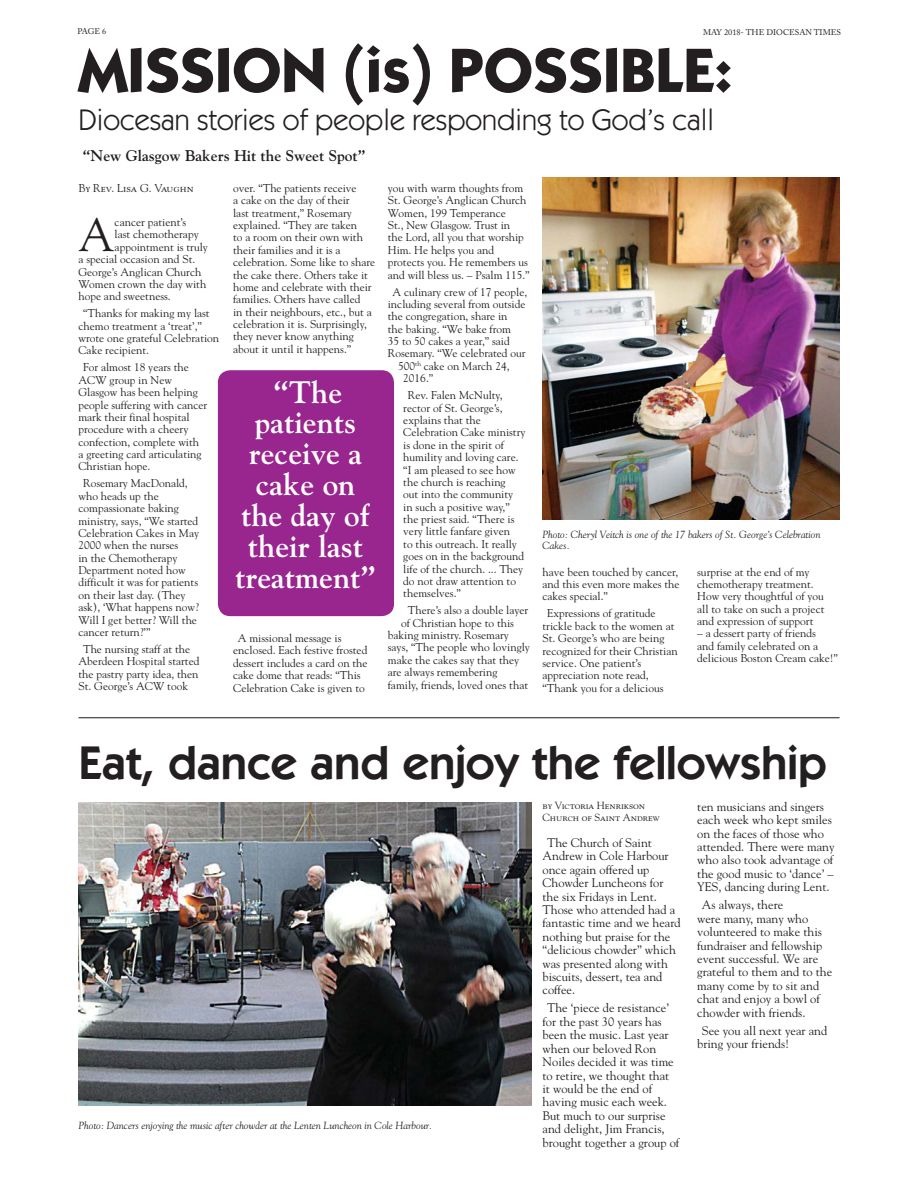
<style>
.page{position:relative;width:918px;height:1188px;background:#fff}
.page>*{position:absolute;margin:0;border:0;box-sizing:border-box;transform-origin:0 0}
.t1{font:700 62.85px "ITC Kabel Std";color:#231f20}
.t2{font:600 47.4px "ITC Kabel Std";color:#231f20}
.t3{font:46.5px "Goudy Std";color:#231f20}
.t4{font:700 30.9px/30.9px "Goudy Std";color:#fff;text-align:center}
.t5{font:29.85px "ITC Kabel Std";color:#231f20}
.t6{font:700 15.45px "Goudy Std";color:#231f20}
.t7{font:12.3px/13.4px "Goudy Std";color:#231f20}
.t8{font:11.4px/12.3px "Goudy Std";color:#231f20}
.t9{font:11.4px "Goudy Std";letter-spacing:.03em;color:#231f20}
.t10{font:italic 10.35px/11.4px "Goudy Std";color:#231f20}
.t11{font:10.35px/12.3px "Goudy Std";color:#231f20}
.t12{font:8.25px "Adobe Caslon Pro";color:#231f20}
</style>
<div class="page">
<img style="left:543px;top:178px;width:297px;height:342px">
<div style="left:218px;top:370px;width:176px;height:246px;background:#99268e;border-radius:12px"></div>
<hr style="left:78px;top:717px;width:762px;height:1px;background:#231f20">
<img style="left:78px;top:802px;width:453px;height:303px">
<p class="t12" style="left:78px;top:27px;width:30px">PAGE 6</p>
<p class="t12" style="left:703px;top:27px;width:139px">MAY 2018- THE DIOCESAN TIMES</p>
<h1 class="t1" style="left:78px;top:47px;width:655px">MISSION (is) POSSIBLE:</h1>
<h3 class="t5" style="left:78px;top:109px;width:637px">Diocesan stories of people responding to God’s call</h3>
<h3 class="t6" style="left:83px;top:149px;width:284px">“New Glasgow Bakers Hit the Sweet Spot”</h3>
<p class="t8" style="left:78px;top:183px;width:117px">By Rev. Lisa G. Vaughn</p>
<h3 class="t3" style="left:78px;top:215px;width:38px">A</h3>
<p class="t8" style="left:115px;top:217px;width:73px">cancer patient’s</p>
<p class="t8" style="left:388px;top:183px;width:143px">you with warm thoughts from<br>St. George’s Anglican Church<br>Women, 199 Temperance<br>St., New Glasgow. Trust in<br>the Lord, all you that worship<br>Him. He helps you and protects you. He remembers us and will bless us. – Psalm 115.”</p>
<p class="t8" style="left:392px;top:286px;width:136px">A culinary crew of 17 people,</p>
<p class="t8" style="left:388px;top:299px;width:139px">including several from outside</p>
<p class="t8" style="left:388px;top:311px;width:121px">the congregation, share in</p>
<p class="t8" style="left:388px;top:324px;width:123px">the baking. “We bake from</p>
<p class="t8" style="left:388px;top:336px;width:123px">35 to 50 cakes a year,” said</p>
<p class="t8" style="left:388px;top:348px;width:139px">Rosemary. “We celebrated our</p>
<p class="t8" style="left:398px;top:361px;width:113px">500<sup>th</sup> cake on March 24,</p>
<p class="t8" style="left:403px;top:373px;width:31px">2016.”</p>
<p class="t8" style="left:403px;top:390px;width:124px;text-indent:5px">Rev. Falen McNulty, rector of St. George’s, explains that the<br>Celebration Cake ministry is done in the spirit of humility and loving care. “I am pleased to see how the church is reaching<br>out into the community in such a positive way,” the priest said. “There is very little fanfare given<br>to this outreach. It really goes on in the background life of the church. ... They do not draw attention to themselves.”</p>
<p class="t8" style="left:408px;top:605px;width:122px">There’s also a double layer</p>
<p class="t8" style="left:401px;top:617px;width:114px">of Christian hope to this</p>
<p class="t8" style="left:388px;top:630px;width:123px">baking ministry. Rosemary</p>
<p class="t8" style="left:388px;top:642px;width:144px">says, “The people who lovingly</p>
<p class="t8" style="left:388px;top:655px;width:133px">make the cakes say that they</p>
<p class="t8" style="left:388px;top:667px;width:111px">are always remembering</p>
<p class="t8" style="left:388px;top:679px;width:142px">family, friends, loved ones that</p>
<p class="t8" style="left:233px;top:183px;width:144px">over. “The patients receive<br>a cake on the day of their<br>last treatment,” Rosemary explained. “They are taken<br>to a room on their own with their families and it is a celebration. Some like to share the cake there. Others take it home and celebrate with their families. Others have called<br>in their neighbours, etc., but a celebration it is. Surprisingly, they never know anything about it until it happens.”</p>
<p class="t8" style="left:115px;top:229px;width:86px">last chemotherapy</p>
<p class="t9" style="left:115px;top:242px;width:95px">appointment is truly</p>
<p class="t8" style="left:78px;top:254px;width:118px">a special occasion and St.</p>
<p class="t8" style="left:78px;top:266px;width:124px">George’s Anglican Church</p>
<p class="t8" style="left:78px;top:279px;width:129px">Women crown the day with</p>
<p class="t8" style="left:78px;top:291px;width:94px">hope and sweetness.</p>
<p class="t8" style="left:78px;top:308px;width:142px;text-indent:5px">“Thanks for making my last chemo treatment a ‘treat’,” wrote one grateful Celebration<br>Cake recipient.</p>
<p class="t8" style="left:78px;top:362px;width:130px;text-indent:5px">For almost 18 years the<br>ACW group in New<br>Glasgow has been helping people suffering with cancer mark their final hospital procedure with a cheery confection, complete with<br>a greeting card articulating<br>Christian hope.</p>
<p class="t8" style="left:78px;top:478px;width:122px;text-indent:5px">Rosemary MacDonald, who heads up the compassionate baking ministry, says, “We started<br>Celebration Cakes in May<br>2000 when the nurses<br>in the Chemotherapy<br>Department noted how difficult it was for patients on their last day. (They ask), ‘What happens now?<br>Will I get better? Will the cancer return?’”</p>
<p class="t8" style="left:78px;top:644px;width:122px;text-indent:5px">The nursing staff at the<br>Aberdeen Hospital started the pastry party idea, then<br>St. George’s ACW took</p>
<h3 class="t4" style="left:235px;top:379px;width:142px">“The patients receive a cake on the day of their last treatment”</h3>
<p class="t10" style="left:543px;top:529px;width:279px">Photo: Cheryl Veitch is one of the 17 bakers of St. George’s Celebration<br>Cakes.</p>
<p class="t8" style="left:697px;top:566px;width:129px">surprise at the end of my chemotherapy treatment.<br>How very thoughtful of you all to take on such a project and expression of support</p>
<p class="t8" style="left:697px;top:628px;width:142px">– a dessert party of friends<br>and family celebrated on a delicious Boston Cream cake!”</p>
<p class="t8" style="left:543px;top:566px;width:139px;text-align:justify">have been touched by cancer, and this even more makes the cakes special.”</p>
<p class="t8" style="left:543px;top:608px;width:137px;text-indent:5px">Expressions of gratitude trickle back to the women at<br>St. George’s who are being recognized for their Christian service. One patient’s appreciation note read, “Thank you for a delicious</p>
<p class="t8" style="left:233px;top:633px;width:136px;text-indent:5px">A missional message is enclosed. Each festive frosted dessert includes a card on the cake dome that reads: “This<br>Celebration Cake is given to</p>
<h2 class="t2" style="left:78px;top:745px;width:750px">Eat, dance and enjoy the fellowship</h2>
<p class="t11" style="left:543px;top:800px;width:119px">by Victoria Henrikson<br>Church of Saint Andrew</p>
<p class="t7" style="left:543px;top:837px;width:140px;text-indent:5px">The Church of Saint<br>Andrew in Cole Harbour once again offered up<br>Chowder Luncheons for the six Fridays in Lent.<br>Those who attended had a fantastic time and we heard nothing but praise for the “delicious chowder” which was presented along with biscuits, dessert, tea and coffee.</p>
<p class="t7" style="left:543px;top:1002px;width:139px;text-indent:5px">The ‘piece de resistance’ for the past 30 years has been the music. Last year when our beloved Ron<br>Noiles decided it was time to retire, we thought that<br>it would be the end of having music each week.<br>But much to our surprise and delight, Jim Francis, brought together a group of</p>
<p class="t7" style="left:697px;top:801px;width:139px">ten musicians and singers each week who kept smiles on the faces of those who attended. There were many who also took advantage of the good music to ‘dance’ –<br>YES, dancing during Lent.</p>
<p class="t7" style="left:697px;top:899px;width:137px;text-indent:5px">As always, there<br>were many, many who volunteered to make this fundraiser and fellowship event successful. We are grateful to them and to the many come by to sit and chat and enjoy a bowl of chowder with friends.</p>
<p class="t7" style="left:697px;top:1025px;width:132px;text-indent:5px">See you all next year and bring your friends!</p>
<p class="t10" style="left:78px;top:1121px;width:355px">Photo: Dancers enjoying the music after chowder at the Lenten Luncheon in Cole Harbour.</p>
</div>
